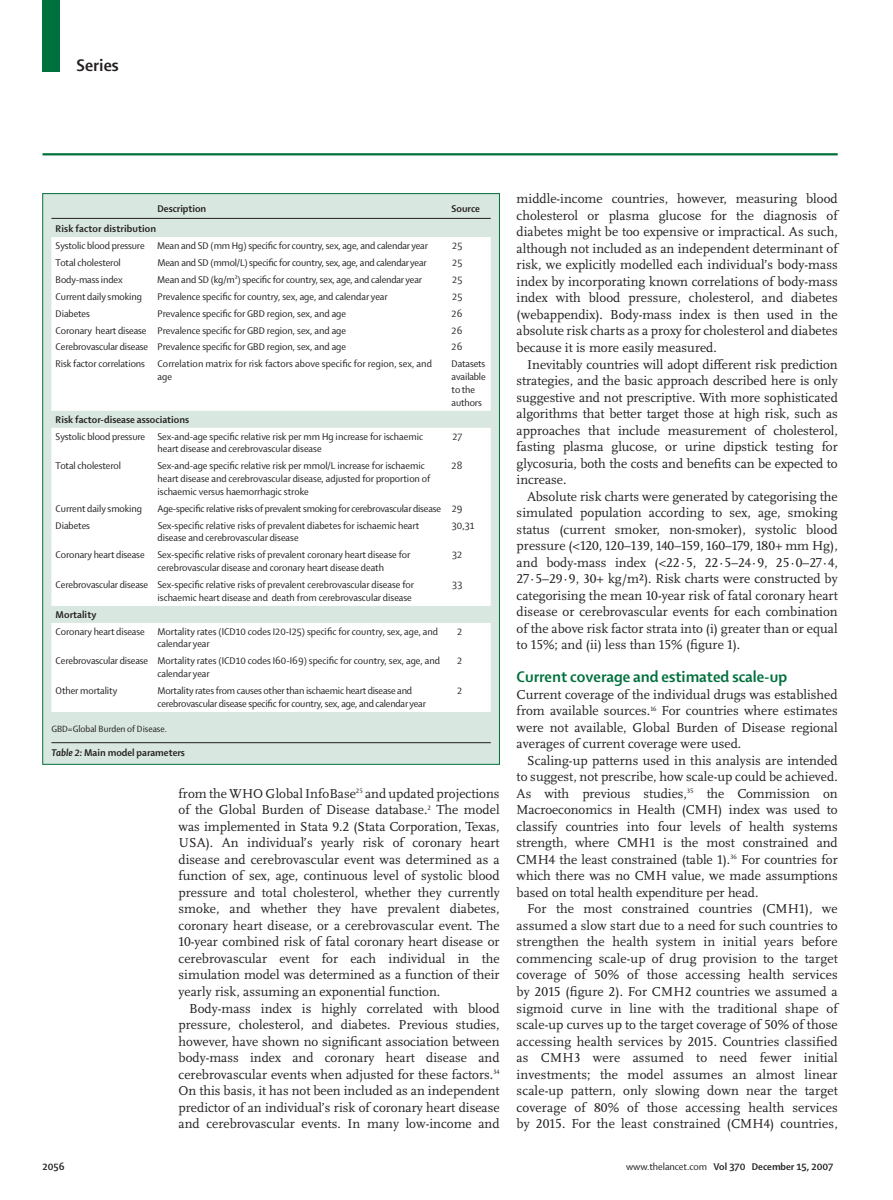
<style>
.page{position:relative;width:893px;height:1200px;background:#fff}
.page>*{position:absolute;margin:0;border:0;box-sizing:border-box;transform-origin:0 0}
.t1{font:700 18px "Shaker 2 Lancet";color:#231f20}
.t2{font:700 16.5px "Shaker 2 Lancet";color:#00703c}
.t3{font:13.5px/16.5px "Scala Lancet Pro";color:#231f20;text-align:justify}
.t4{font:10.5px/12.8px "Shaker 2 Lancet";color:#231f20}
.t5{font:700 10.5px "Shaker 2 Lancet";letter-spacing:.005em;color:#231f20}
.t6{font:9.75px "Shaker 2 Lancet";color:#231f20}
.s1{font-style:italic}
.s2{font-weight:400}
</style>
<div class="page">
<div style="left:43px;top:0;width:17px;height:71px;background:#00703c"></div>
<hr style="left:43px;top:153px;width:795px;height:2px;background:#00703c">
<div style="left:43px;top:193px;width:456px;height:571px;background:#d8e7df"></div>
<hr style="left:51px;top:742px;width:440px;height:1px;background:#231f20">
<svg style="left:51px;top:237px;width:440px;height:474px;background:#fcfdfc"></svg>
<hr style="left:51px;top:218px;width:440px;height:1px;background:#231f20">
<h1 class="t1" style="left:77px;top:58px;width:44px">Series</h1>
<p class="t5" style="left:158px;top:204px;width:50px">Description</p>
<p class="t5" style="left:452px;top:204px;width:30px">Source</p>
<p class="t5" style="left:56px;top:224px;width:102px">Risk factor distribution</p>
<p class="t4" style="left:56px;top:240px;width:374px">Systolic blood pressure Mean and SD (mm Hg) specific for country, sex, age, and calendar year</p>
<p class="t4" style="left:452px;top:240px;width:12px">25</p>
<p class="t4" style="left:56px;top:257px;width:67px">Total cholesterol</p>
<p class="t4" style="left:158px;top:257px;width:271px">Mean and SD (mmol/L) specific for country, sex, age, and calendar year</p>
<p class="t4" style="left:452px;top:257px;width:12px">25</p>
<p class="t4" style="left:56px;top:274px;width:69px">Body-mass index</p>
<p class="t4" style="left:157px;top:274px;width:266px">Mean and SD (kg/m²) specific for country, sex, age, and calendar year</p>
<p class="t4" style="left:452px;top:274px;width:12px">25</p>
<p class="t4" style="left:56px;top:291px;width:88px">Current daily smoking</p>
<p class="t4" style="left:158px;top:291px;width:232px">Prevalence specific for country, sex, age, and calendar year</p>
<p class="t4" style="left:452px;top:291px;width:12px">25</p>
<p class="t4" style="left:56px;top:307px;width:36px">Diabetes</p>
<p class="t4" style="left:158px;top:307px;width:190px">Prevalence specific for GBD region, sex, and age</p>
<p class="t4" style="left:452px;top:307px;width:12px">26</p>
<p class="t4" style="left:56px;top:324px;width:292px">Coronary heart disease Prevalence specific for GBD region, sex, and age</p>
<p class="t4" style="left:452px;top:324px;width:12px">26</p>
<p class="t4" style="left:56px;top:341px;width:292px">Cerebrovascular disease Prevalence specific for GBD region, sex, and age</p>
<p class="t4" style="left:452px;top:341px;width:12px">26</p>
<p class="t4" style="left:158px;top:358px;width:276px;text-indent:-102px">Risk factor correlations Correlation matrix for risk factors above specific for region, sex, and age</p>
<p class="t4" style="left:452px;top:358px;width:36px">Datasets available to the authors</p>
<p class="t5" style="left:56px;top:415px;width:135px">Risk factor-disease associations</p>
<p class="t4" style="left:56px;top:430px;width:369px;text-align:center">Systolic blood pressure Sex-and-age specific relative risk per mm Hg increase for ischaemic heart disease and cerebrovascular disease</p>
<p class="t4" style="left:452px;top:430px;width:11px">27</p>
<p class="t4" style="left:56px;top:460px;width:67px">Total cholesterol</p>
<p class="t4" style="left:158px;top:460px;width:274px">Sex-and-age specific relative risk per mmol/L increase for ischaemic heart disease and cerebrovascular disease, adjusted for proportion of ischaemic versus haemorrhagic stroke</p>
<p class="t4" style="left:452px;top:460px;width:12px">28</p>
<p class="t4" style="left:56px;top:502px;width:88px">Current daily smoking</p>
<p class="t4" style="left:158px;top:502px;width:306px">Age-specific relative risks of prevalent smoking for cerebrovascular disease 29</p>
<p class="t4" style="left:56px;top:519px;width:36px">Diabetes</p>
<p class="t4" style="left:158px;top:519px;width:263px">Sex-specific relative risks of prevalent diabetes for ischaemic heart disease and cerebrovascular disease</p>
<p class="t4" style="left:452px;top:519px;width:24px">30,31</p>
<p class="t4" style="left:158px;top:549px;width:254px;text-indent:-102px">Coronary heart disease Sex-specific relative risks of prevalent coronary heart disease for cerebrovascular disease and coronary heart disease death</p>
<p class="t4" style="left:452px;top:549px;width:12px">32</p>
<p class="t4" style="left:56px;top:579px;width:360px;text-align:right">Cerebrovascular disease Sex-specific relative risks of prevalent cerebrovascular disease for ischaemic heart disease and death from cerebrovascular disease</p>
<p class="t4" style="left:452px;top:579px;width:12px">33</p>
<p class="t5" style="left:56px;top:610px;width:42px">Mortality</p>
<p class="t4" style="left:158px;top:625px;width:282px;text-indent:-102px">Coronary heart disease Mortality rates (ICD10 codes I20-I25) specific for country, sex, age, and calendar year</p>
<p class="t4" style="left:457px;top:625px;width:7px">2</p>
<p class="t4" style="left:158px;top:655px;width:284px;text-indent:-102px">Cerebrovascular disease Mortality rates (ICD10 codes I60-I69) specific for country, sex, age, and calendar year</p>
<p class="t4" style="left:457px;top:655px;width:7px">2</p>
<p class="t4" style="left:56px;top:685px;width:63px">Other mortality</p>
<p class="t4" style="left:158px;top:685px;width:270px">Mortality rates from causes other than ischaemic heart disease and cerebrovascular disease specific for country, sex, age, and calendar year</p>
<p class="t4" style="left:457px;top:685px;width:7px">2</p>
<p class="t6" style="left:51px;top:724px;width:117px">GBD=Global Burden of Disease.</p>
<p class="t5" style="left:51px;top:748px;width:135px"><span class="s1">Table 2:</span> Main model parameters</p>
<p class="t3" style="left:179px;top:786px;width:323px">from the WHO Global InfoBase<sup>25</sup> and updated projections of the Global Burden of Disease database.<sup>2</sup> The model was implemented in Stata 9.2 (Stata Corporation, Texas, USA). An individual’s yearly risk of coronary heart disease and cerebrovascular event was determined as a function of sex, age, continuous level of systolic blood pressure and total cholesterol, whether they currently smoke, and whether they have prevalent diabetes, coronary heart disease, or a cerebrovascular event. The 10-year combined risk of fatal coronary heart disease or cerebrovascular event for each individual in the simulation model was determined as a function of their yearly risk, assuming an exponential function.</p>
<p class="t3" style="left:179px;top:1000px;width:323px;text-indent:11px">Body-mass index is highly correlated with blood pressure, cholesterol, and diabetes. Previous studies, however, have shown no significant association between body-mass index and coronary heart disease and cerebrovascular events when adjusted for these factors.<sup>34<br></sup>On this basis, it has not been included as an independent predictor of an individual’s risk of coronary heart disease and cerebrovascular events. In many low-income and</p>
<p class="t3" style="left:517px;top:192px;width:323px">middle-income countries, however, measuring blood cholesterol or plasma glucose for the diagnosis of diabetes might be too expensive or impractical. As such, although not included as an independent determinant of risk, we explicitly modelled each individual’s body-mass index by incorporating known correlations of body-mass index with blood pressure, cholesterol, and diabetes (webappendix). Body-mass index is then used in the absolute risk charts as a proxy for cholesterol and diabetes because it is more easily measured.</p>
<p class="t3" style="left:517px;top:357px;width:323px;text-indent:11px">Inevitably countries will adopt different risk prediction strategies, and the basic approach described here is only suggestive and not prescriptive. With more sophisticated algorithms that better target those at high risk, such as approaches that include measurement of cholesterol, fasting plasma glucose, or urine dipstick testing for glycosuria, both the costs and benefits can be expected to increase.</p>
<p class="t3" style="left:517px;top:489px;width:323px;text-indent:11px">Absolute risk charts were generated by categorising the simulated population according to sex, age, smoking status (current smoker, non-smoker), systolic blood pressure (&lt;120, 120–139, 140–159, 160–179, 180+ mm Hg), and body-mass index (&lt;22·5, 22·5–24·9, 25·0–27·4, 27·5–29·9, 30+ kg/m²). Risk charts were constructed by categorising the mean 10-year risk of fatal coronary heart disease or cerebrovascular events for each combination of the above risk factor strata into (i) greater than or equal to 15%; and (ii) less than 15% (figure 1).</p>
<p class="t2" style="left:517px;top:670px;width:272px">Current coverage and estimated scale-up</p>
<p class="t3" style="left:517px;top:687px;width:323px">Current coverage of the individual drugs was established from available sources.<sup>16</sup> For countries where estimates were not available, Global Burden of Disease regional averages of current coverage were used.</p>
<p class="t3" style="left:517px;top:753px;width:323px;text-indent:11px">Scaling-up patterns used in this analysis are intended to suggest, not prescribe, how scale-up could be achieved.<br>As with previous studies,<sup>35</sup> the Commission on Macroeconomics in Health (CMH) index was used to classify countries into four levels of health systems strength, where CMH1 is the most constrained and CMH4 the least constrained (table 1).<sup>36</sup> For countries for which there was no CMH value, we made assumptions based on total health expenditure per head.</p>
<p class="t3" style="left:517px;top:901px;width:323px;text-indent:11px">For the most constrained countries (CMH1), we assumed a slow start due to a need for such countries to strengthen the health system in initial years before commencing scale-up of drug provision to the target coverage of 50% of those accessing health services by 2015 (figure 2). For CMH2 countries we assumed a sigmoid curve in line with the traditional shape of scale-up curves up to the target coverage of 50% of those accessing health services by 2015. Countries classified as CMH3 were assumed to need fewer initial investments; the model assumes an almost linear scale-up pattern, only slowing down near the target coverage of 80% of those accessing health services by 2015. For the least constrained (CMH4) countries,</p>
<p class="t5" style="left:43px;top:1162px;width:24px">2056</p>
<p class="t5" style="left:626px;top:1162px;width:209px"><span class="s2">www.thelancet.com</span> Vol 370 December 15, 2007</p>
</div>
